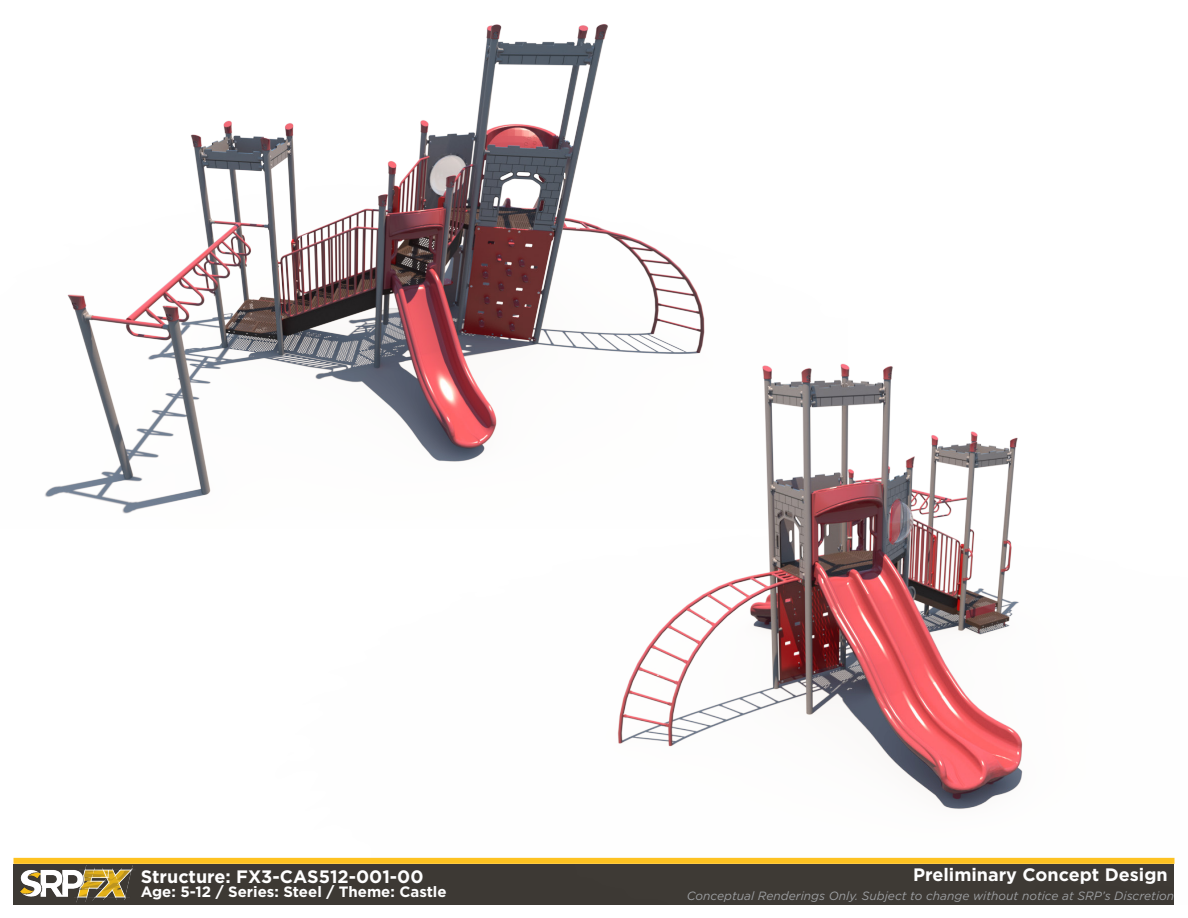
<style>
.page{position:relative;width:1188px;height:918px;background:#fff}
.page>*{position:absolute;margin:0;border:0;box-sizing:border-box;transform-origin:0 0}
.t1{font:700 18px "Gotham";color:#fff}
.t2{font:700 15px "Gotham";color:#fff}
.t3{font:italic 12px "Gotham";color:#9d9fa2}
</style>
<div class="page">
<div style="left:14px;top:858px;width:1160px;height:6px;background:#fec221"></div>
<div style="left:14px;top:864px;width:1160px;height:40px;background:#3d3934"></div>
<img style="left:20px;top:865px;width:113px;height:38px">
<img style="left:259px;top:366px;width:916px;height:498px">
<img style="left:45px;top:24px;width:803px;height:504px">
<h1 class="t1" style="left:913px;top:863px;width:256px">Preliminary Concept Design</h1>
<h1 class="t1" style="left:141px;top:864px;width:284px">Structure: FX3-CAS512-001-00</h1>
<p class="t2" style="left:141px;top:882px;width:307px">Age: 5-12 / Series: Steel / Theme: Castle</p>
<p class="t3" style="left:687px;top:888px;width:489px">Conceptual Renderings Only. Subject to change without notice at SRP’s Discretion</p>
</div>
